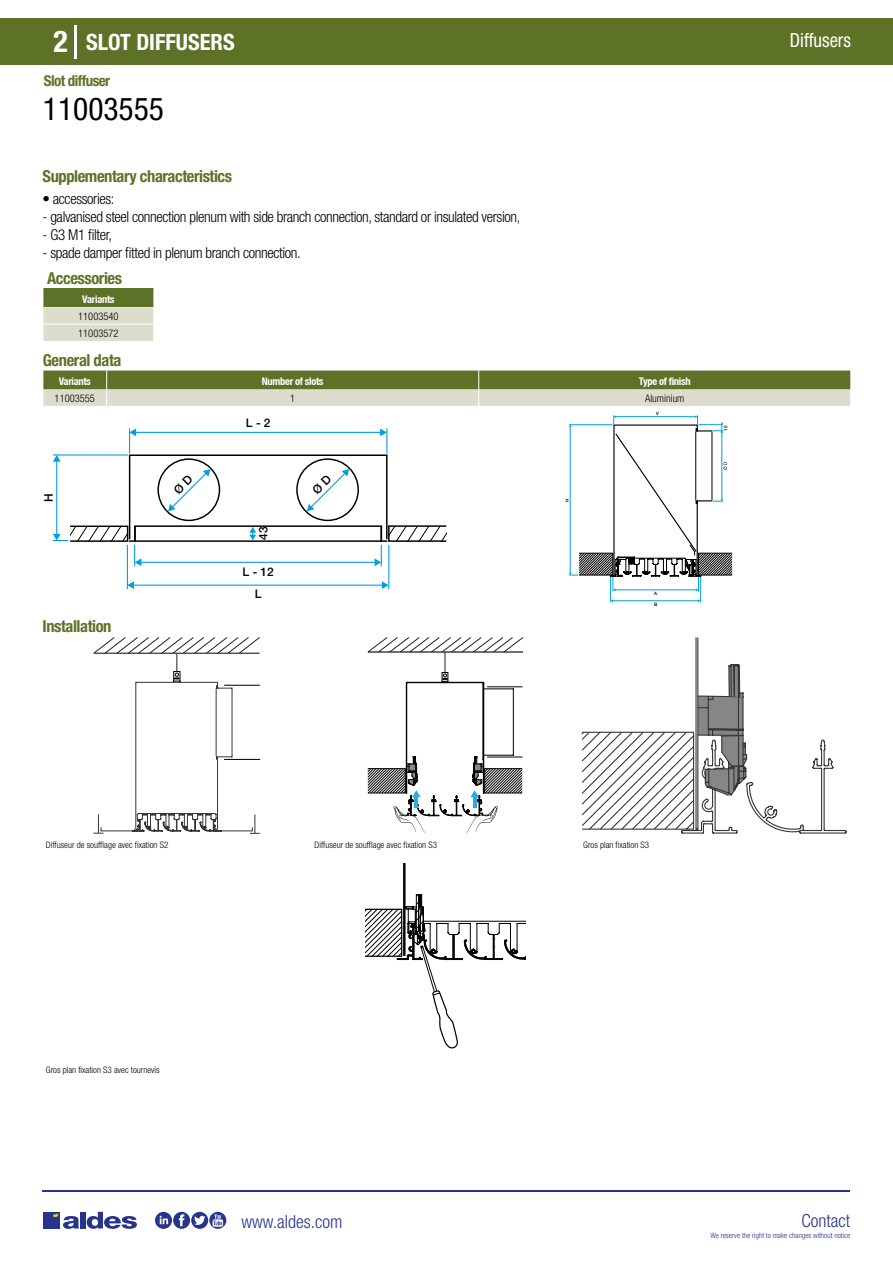
<style>
.page{position:relative;width:893px;height:1263px;background:#fff}
.page>*{position:absolute;margin:0;border:0;box-sizing:border-box;transform-origin:0 0}
.t1{font:condensed 31.5px "Helvetica Neue LT Std";color:#000}
.t2{font:700 condensed 30px "Helvetica Neue LT Std";color:#fff}
.t3{font:700 condensed 22.5px "Helvetica Neue LT Std";color:#fff}
.t4{font:condensed 19.5px "Helvetica Neue LT Std";color:#fff;scale:.95 1}
.t5{font:300 condensed 18px "Helvetica Neue";color:#28348b}
.t6{font:700 condensed 16.5px "Helvetica Neue LT Std";letter-spacing:-.025em;color:#5d7227}
.t7{font:300 condensed 15px "Helvetica Neue LT Std";letter-spacing:-.025em;color:#000}
.t8{font:700 condensed 15px "Helvetica Neue LT Std";letter-spacing:-.035em;color:#5d7227}
.t9{font:500 11.85px/22.2px "Helvetica Neue";color:#000;text-align:center}
.t10{font:700 condensed 10.5px "Helvetica Neue";letter-spacing:-.03em;color:#fff}
.t11{font:300 condensed 10.5px/17.2px "Helvetica Neue";color:#000}
.t12{font:300 condensed 9px "Helvetica Neue";color:#000}
.t13{font:300 condensed 7.5px "Helvetica Neue";color:#28348b}
.t14{font:500 4.65px "Helvetica Neue";color:#000}
</style>
<div class="page">
<div style="left:0;top:18px;width:893px;height:46px;background:#5d7227"></div>
<hr style="left:74px;top:25px;width:2px;height:33px;background:#fff">
<hr style="left:43px;top:1190px;width:807px;height:1px;background:#28348b">
<svg style="left:155px;top:1212px;width:71px;height:17px"></svg>
<div style="left:43px;top:1212px;width:17px;height:16px;background:#28348b"></div>
<div style="left:80px;top:1212px;width:6px;height:16px;background:#28348b"></div>
<svg style="left:87px;top:1212px;width:50px;height:17px"></svg>
<svg style="left:53px;top:1213px;width:26px;height:16px"></svg>
<svg style="left:43px;top:288px;width:111px;height:53px;background:#b0b893"></svg>
<svg style="left:43px;top:371px;width:808px;height:35px;background:#9aa577"></svg>
<hr style="left:127px;top:545px;width:1px;height:44px;background:#009fe3">
<hr style="left:388px;top:545px;width:1px;height:44px;background:#009fe3">
<hr style="left:133px;top:585px;width:250px;height:1px;background:#009fe3">
<svg style="left:382px;top:581px;width:7px;height:8px"></svg>
<svg style="left:127px;top:581px;width:7px;height:8px"></svg>
<svg style="left:569px;top:415px;width:163px;height:187px"></svg>
<svg style="left:93px;top:637px;width:167px;height:197px"></svg>
<hr style="left:224px;top:685px;width:36px;height:1px;background:#020203">
<hr style="left:224px;top:759px;width:36px;height:1px;background:#020203">
<svg style="left:368px;top:637px;width:155px;height:197px"></svg>
<svg style="left:582px;top:637px;width:264px;height:197px"></svg>
<svg style="left:366px;top:863px;width:159px;height:186px"></svg>
<svg style="left:53px;top:428px;width:393px;height:138px"></svg>
<h2 class="t2" style="left:54px;top:24px;width:16px">2</h2>
<h3 class="t3" style="left:86px;top:28px;width:150px">SLOT DIFFUSERS</h3>
<h3 class="t4" style="left:790px;top:29px;width:66px">Diffusers</h3>
<p class="t8" style="left:44px;top:71px;width:68px">Slot diffuser</p>
<h1 class="t1" style="left:43px;top:91px;width:122px">11003555</h1>
<p class="t6" style="left:43px;top:166px;width:191px">Supplementary characteristics</p>
<p class="t7" style="left:43px;top:190px;width:74px">• accessories:</p>
<p class="t7" style="left:43px;top:208px;width:479px">- galvanised steel connection plenum with side branch connection, standard or insulated version,</p>
<p class="t7" style="left:43px;top:226px;width:71px">- G3 M1 filter,</p>
<p class="t7" style="left:43px;top:244px;width:260px">- spade damper fitted in plenum branch connection.</p>
<p class="t6" style="left:47px;top:268px;width:76px">Accessories</p>
<p class="t10" style="left:82px;top:293px;width:34px">Variants</p>
<p class="t11" style="left:78px;top:307px;width:42px">11003540<br>11003572</p>
<p class="t6" style="left:43px;top:350px;width:80px">General data</p>
<p class="t10" style="left:59px;top:375px;width:34px">Variants</p>
<p class="t10" style="left:262px;top:375px;width:63px">Number of slots</p>
<p class="t10" style="left:639px;top:375px;width:53px">Type of finish</p>
<p class="t11" style="left:55px;top:389px;width:42px">11003555</p>
<p class="t11" style="left:290px;top:389px;width:7px">1</p>
<p class="t11" style="left:645px;top:389px;width:41px">Aluminium</p>
<p class="t9" style="left:246px;top:412px;width:26px">L - 2</p>
<p class="t14" style="left:656px;top:410px;width:4px">V</p>
<p class="t9" style="left:37px;top:502px;width:10px;rotate:-90deg">H</p>
<p class="t6" style="left:43px;top:617px;width:70px">Installation</p>
<p class="t9" style="left:252px;top:540px;width:15px;rotate:-90deg">43</p>
<p class="t9" style="left:243px;top:560px;width:33px">L - 12<br>L</p>
<p class="t14" style="left:564px;top:501px;width:5px;rotate:-90deg">H</p>
<p class="t14" style="left:654px;top:590px;width:5px">A</p>
<p class="t14" style="left:654px;top:602px;width:5px">B</p>
<p class="t14" style="left:723px;top:431px;width:7px;rotate:-90deg">15</p>
<p class="t12" style="left:46px;top:839px;width:124px">Diffuseur de soufflage avec fixation S2</p>
<p class="t12" style="left:315px;top:839px;width:124px">Diffuseur de soufflage avec fixation S3</p>
<p class="t12" style="left:583px;top:839px;width:67px">Gros plan fixation S3</p>
<p class="t12" style="left:46px;top:1065px;width:115px">Gros plan fixation S3 avec tournevis</p>
<p class="t5" style="left:241px;top:1211px;width:102px">www.aldes.com</p>
<p class="t5" style="left:801px;top:1211px;width:50px">Contact</p>
<p class="t13" style="left:710px;top:1230px;width:141px">We reserve the right to make changes without notice</p>
</div>
